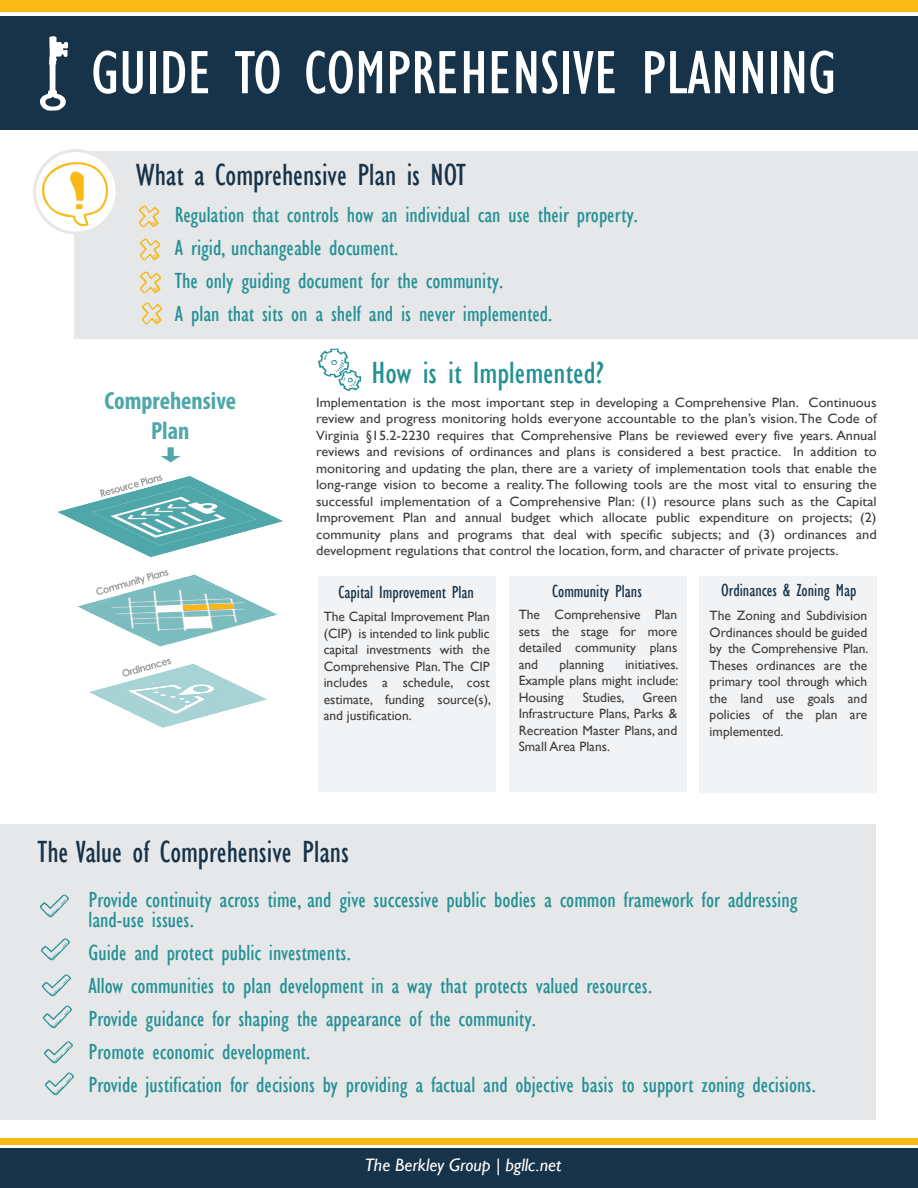
<style>
.page{position:relative;width:918px;height:1188px;background:#fff}
.page>*{position:absolute;margin:0;border:0;box-sizing:border-box;transform-origin:0 0}
.t1{font:condensed 63.15px "Gill Sans";color:#fff;scale:1.06 1}
.t2{font:condensed 31.5px "Gill Sans";color:#173349}
.t3{font:condensed 31.5px "Gill Sans";color:#239194;scale:1.06 1}
.t4{font:700 condensed 24.9px/29.8px "Myriad Pro";color:rgb(35 145 148/.8);text-align:center}
.t5{font:condensed 22.5px/33px "Gill Sans";color:#239194;scale:1.04 1}
.t6{font:condensed 18px "Gill Sans";color:#173349}
.t7{font:italic 18px "Gill Sans";color:#fff}
.t8{font:13.5px/16.5px "Gill Sans";color:#3e3e3f;text-align:justify;scale:1.06 1}
.t9{font:13.5px/16.5px "Gill Sans";color:#3e3e3f;text-align:justify}
</style>
<div class="page">
<div style="left:74px;top:151px;width:844px;height:188px;background:#e6e7e9"></div>
<svg style="left:35px;top:151px;width:82px;height:82px"></svg>
<div style="left:33px;top:149px;width:86px;height:86px;border:3px solid #e6e7e9;border-radius:50%"></div>
<div style="left:0;top:0;width:918px;height:12px;background:#f9ba15"></div>
<div style="left:0;top:16px;width:918px;height:114px;background:#173349"></div>
<div style="left:0;top:1148px;width:918px;height:40px;background:#173349"></div>
<div style="left:0;top:1138px;width:918px;height:7px;background:#f9ba15"></div>
<img style="left:33px;top:160px;width:86px;height:69px">
<img style="left:40px;top:36px;width:29px;height:75px">
<img style="left:138px;top:205px;width:22px;height:22px">
<img style="left:139px;top:238px;width:22px;height:22px">
<img style="left:139px;top:272px;width:22px;height:22px">
<img style="left:141px;top:303px;width:22px;height:22px">
<img style="left:318px;top:349px;width:43px;height:42px">
<svg style="left:89px;top:659px;width:178px;height:69px"></svg>
<svg style="left:57px;top:475px;width:226px;height:82px"></svg>
<div style="left:168px;top:447px;width:6px;height:11px;background:#4fa7a9"></div>
<svg style="left:161px;top:456px;width:20px;height:6px"></svg>
<svg style="left:77px;top:570px;width:200px;height:77px"></svg>
<div style="left:318px;top:576px;width:177px;height:216px;background:#f2f3f4"></div>
<div style="left:509px;top:576px;width:178px;height:216px;background:#f2f3f4"></div>
<div style="left:699px;top:576px;width:178px;height:216px;background:#f2f3f4"></div>
<div style="left:0;top:824px;width:876px;height:296px;background:#e6e7e9"></div>
<img style="left:39px;top:894px;width:30px;height:24px">
<img style="left:40px;top:938px;width:30px;height:23px">
<img style="left:41px;top:974px;width:30px;height:23px">
<img style="left:42px;top:1005px;width:30px;height:24px">
<img style="left:43px;top:1041px;width:30px;height:23px">
<img style="left:44px;top:1072px;width:30px;height:24px">
<h1 class="t1" style="left:91px;top:35px;width:704px">GUIDE TO COMPREHENSIVE PLANNING</h1>
<h2 class="t2" style="left:136px;top:156px;width:332px">What a Comprehensive Plan is NOT</h2>
<h3 class="t5" style="left:175px;top:198px;width:447px">Regulation that controls how an individual can use their property.<br>A rigid, unchangeable document.<br>The only guiding document for the community.<br>A plan that sits on a shelf and is never implemented.</h3>
<h3 class="t4" style="left:104px;top:386px;width:133px">Comprehensive<br>Plan</h3>
<h2 class="t3" style="left:372px;top:354px;width:221px">How is it Implemented?</h2>
<p class="t8" style="left:316px;top:394px;width:530px">Implementation is the most important step in developing a Comprehensive Plan. Continuous review and progress monitoring holds everyone accountable to the plan’s vision. The Code of Virginia §15.2-2230 requires that Comprehensive Plans be reviewed every five years. Annual reviews and revisions of ordinances and plans is considered a best practice. In addition to monitoring and updating the plan, there are a variety of implementation tools that enable the long-range vision to become a reality. The following tools are the most vital to ensuring the successful implementation of a Comprehensive Plan: (1) resource plans such as the Capital Improvement Plan and annual budget which allocate public expenditure on projects; (2) community plans and programs that deal with specific subjects; and (3) ordinances and development regulations that control the location, form, and character of private projects.</p>
<h3 class="t6" style="left:339px;top:581px;width:137px">Capital Improvement Plan</h3>
<h3 class="t6" style="left:552px;top:581px;width:91px">Community Plans</h3>
<h3 class="t6" style="left:721px;top:579px;width:137px">Ordinances &amp; Zoning Map</h3>
<p class="t9" style="left:710px;top:607px;width:160px">The Zoning and Subdivision Ordinances should be guided by the Comprehensive Plan.<br>Theses ordinances are the primary tool through which the land use goals and policies of the plan are implemented.</p>
<p class="t9" style="left:519px;top:607px;width:160px">The Comprehensive Plan sets the stage for more detailed community plans and</p>
<p class="t9" style="left:324px;top:609px;width:169px">The Capital Improvement Plan (CIP) is intended to link public capital investments with the Comprehensive Plan. The CIP includes a schedule, cost estimate, funding source(s), and justification.</p>
<p class="t9" style="left:559px;top:656px;width:46px">planning</p>
<p class="t9" style="left:519px;top:656px;width:161px;text-indent:106px">initiatives.<br>Example plans might include:<br>Housing</p>
<p class="t9" style="left:519px;top:689px;width:160px;text-indent:124px">Green Infrastructure Plans, Parks &amp; Recreation Master Plans, and Small Area Plans.</p>
<p class="t9" style="left:583px;top:689px;width:43px">Studies,</p>
<h2 class="t2" style="left:38px;top:833px;width:313px">The Value of Comprehensive Plans</h2>
<h3 class="t5" style="left:89px;top:890px;width:683px;line-height:19.5px">Provide continuity across time, and give successive public bodies a common framework for addressing land-use issues.</h3>
<p class="t5" style="left:89px;top:936px;width:701px">Guide and protect public investments.<br>Allow communities to plan development in a way that protects valued resources.<br>Provide guidance for shaping the appearance of the community.<br>Promote economic development.<br>Provide justification for decisions by providing a factual and objective basis to support zoning decisions.</p>
<h3 class="t7" style="left:365px;top:1154px;width:198px">The Berkley Group | bgllc.net</h3>
</div>
